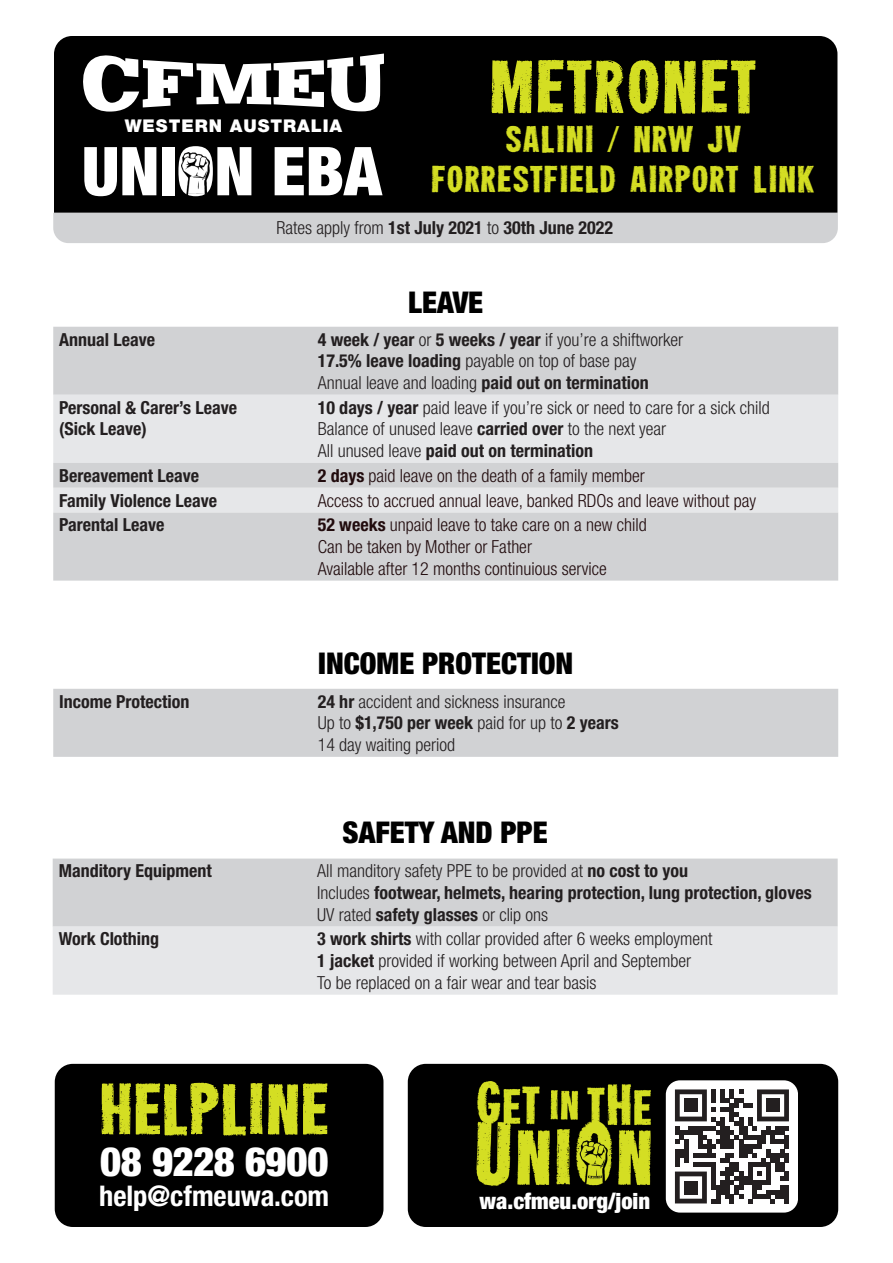
<style>
.page{position:relative;width:893px;height:1263px;background:#fff}
.page>*{position:absolute;margin:0;border:0;box-sizing:border-box;transform-origin:0 0}
.t1{font:900 condensed 67.5px "Helvetica Neue LT Std";color:#fff}
.t2{font:66px "Heavyweight";color:#d4de23;scale:1.25 1}
.Pull_Text{font:63px "Heavyweight";letter-spacing:-.02em;color:#d4de23;scale:1.25 1}
.Pull_Text-2{font:900 condensed 40.5px "Helvetica Neue LT Std";letter-spacing:-.01em;color:#fff}
.t3{font:33px/39.6px "Heavyweight";color:#d4de23;text-align:center;scale:1.25 1}
.t4{font:900 condensed 30px "Helvetica Neue LT Std";color:#000}
.Pull_Text-3{font:700 condensed 28.5px "Helvetica Neue LT Std";color:#fff}
.t5{font:900 condensed 22.5px "Helvetica Neue LT Std";color:#fff}
.t6{font:300 condensed 18px "Helvetica Neue LT Std";color:#231f20}
.t7{font:700 condensed 18px "Helvetica Neue LT Std";color:#231f20}
.t8{font:300 condensed 18px/21.6px "Helvetica Neue LT Std";color:#210b0d}
.t9{font:900 17.55px "Helvetica Neue";letter-spacing:.055em;color:#fff}
.s1{font-weight:300}
.s2{font-weight:700}
</style>
<div class="page">
<div style="left:408px;top:1064px;width:430px;height:163px;background:#000;border-radius:18px"></div>
<div style="left:55px;top:1064px;width:328px;height:163px;background:#000;border-radius:18px"></div>
<img style="left:476px;top:1081px;width:175px;height:105px">
<svg style="left:666px;top:1080px;width:132px;height:132px;background:#a4a3a3"></svg>
<div style="left:684px;top:1098px;width:14px;height:14px;background:#231f20"></div>
<div style="left:766px;top:1098px;width:14px;height:14px;background:#231f20"></div>
<div style="left:684px;top:1181px;width:14px;height:13px;background:#231f20"></div>
<div style="left:53px;top:858px;width:785px;height:69px;background:#d1d2d4"></div>
<div style="left:53px;top:927px;width:785px;height:68px;background:#e6e7e9"></div>
<div style="left:53px;top:689px;width:785px;height:68px;background:#d1d2d4"></div>
<div style="left:53px;top:327px;width:785px;height:68px;background:#d1d2d4"></div>
<div style="left:53px;top:395px;width:785px;height:117px;background:#e6e7e9"></div>
<div style="left:53px;top:463px;width:785px;height:25px;background:#d1d2d4"></div>
<div style="left:53px;top:512px;width:785px;height:69px;background:#d1d2d4"></div>
<div style="left:54px;top:36px;width:783px;height:177px;background:#000"></div>
<svg style="left:82px;top:54px;width:302px;height:58px"></svg>
<img style="left:181px;top:152px;width:28px;height:44px">
<div style="left:53px;top:213px;width:785px;height:30px;background:#d1d2d4"></div>
<p class="t2" style="left:489px;top:59px;width:216px">METRONET</p>
<p class="t3" style="left:431px;top:121px;width:309px">SALINI / NRW JV<br>FORRESTFIELD AIRPORT LINK</p>
<p class="t7" style="left:276px;top:217px;width:338px"><span class="s1">Rates apply from</span> 1st July 2021 <span class="s1">to</span> 30th June 2022</p>
<p class="t9" style="left:125px;top:115px;width:219px">WESTERN AUSTRALIA</p>
<p class="t1" style="left:82px;top:130px;width:301px">UNION EBA</p>
<p class="t4" style="left:408px;top:284px;width:77px">LEAVE</p>
<p class="t7" style="left:59px;top:328px;width:97px">Annual Leave</p>
<p class="t6" style="left:318px;top:329px;width:367px"><span class="s2">4 week / year</span> or <span class="s2">5 weeks / year</span> if you’re a shiftworker</p>
<p class="t6" style="left:318px;top:350px;width:320px"><span class="s2">17.5% leave loading</span> payable on top of base pay</p>
<p class="t6" style="left:318px;top:372px;width:332px">Annual leave and loading <span class="s2">paid out on termination</span></p>
<p class="t7" style="left:59px;top:396px;width:179px">Personal &amp; Carer’s Leave</p>
<p class="t7" style="left:59px;top:418px;width:89px">(Sick Leave)</p>
<p class="t6" style="left:318px;top:397px;width:454px"><span class="s2">10 days / year</span> paid leave if you’re sick or need to care for a sick child</p>
<p class="t6" style="left:318px;top:418px;width:350px">Balance of unused leave <span class="s2">carried over</span> to the next year</p>
<p class="t7" style="left:318px;top:439px;width:277px"><span class="s1">All unused leave</span> paid out on termination</p>
<p class="t7" style="left:59px;top:464px;width:141px">Bereavement Leave</p>
<p class="t8" style="left:318px;top:464px;width:329px"><span class="s2">2 days</span> paid leave on the death of a family member</p>
<p class="t7" style="left:59px;top:489px;width:159px">Family Violence Leave</p>
<p class="t8" style="left:318px;top:489px;width:440px">Access to accrued annual leave, banked RDOs and leave without pay</p>
<p class="t7" style="left:59px;top:514px;width:107px">Parental Leave</p>
<p class="t8" style="left:318px;top:514px;width:330px"><span class="s2">52 weeks</span> unpaid leave to take care on a new child<br>Can be taken by Mother or Father<br>Available after 12 months continuious service</p>
<p class="t4" style="left:318px;top:644px;width:256px">INCOME PROTECTION</p>
<p class="t7" style="left:59px;top:690px;width:132px">Income Protection</p>
<p class="t6" style="left:318px;top:691px;width:249px"><span class="s2">24 hr</span> accident and sickness insurance</p>
<p class="t7" style="left:318px;top:712px;width:302px"><span class="s1">Up to</span> $1,750 per week <span class="s1">paid for up to</span> 2 years</p>
<p class="t6" style="left:318px;top:734px;width:139px">14 day waiting period</p>
<p class="t4" style="left:343px;top:814px;width:207px">SAFETY AND PPE</p>
<p class="t7" style="left:59px;top:860px;width:155px">Manditory Equipment</p>
<p class="t6" style="left:317px;top:861px;width:372px">All manditory safety PPE to be provided at <span class="s2">no cost to you</span></p>
<p class="t7" style="left:317px;top:882px;width:496px"><span class="s1">Includes</span> footwear, helmets, hearing protection, lung protection, gloves</p>
<p class="t6" style="left:317px;top:904px;width:233px">UV rated <span class="s2">safety glasses</span> or clip ons</p>
<p class="t7" style="left:59px;top:928px;width:102px">Work Clothing</p>
<p class="t6" style="left:317px;top:929px;width:397px"><span class="s2">3 work shirts</span> with collar provided after 6 weeks employment</p>
<p class="t6" style="left:317px;top:950px;width:375px"><span class="s2">1 jacket</span> provided if working between April and September</p>
<p class="t6" style="left:317px;top:972px;width:281px">To be replaced on a fair wear and tear basis</p>
<p class="Pull_Text" style="left:99px;top:1083px;width:186px">HELPLINE</p>
<p class="Pull_Text-2" style="left:100px;top:1136px;width:230px">08 9228 6900</p>
<p class="Pull_Text-3" style="left:99px;top:1178px;width:231px">help@cfmeuwa.com</p>
<p class="t5" style="left:480px;top:1187px;width:172px">wa.cfmeu.org/join</p>
</div>
